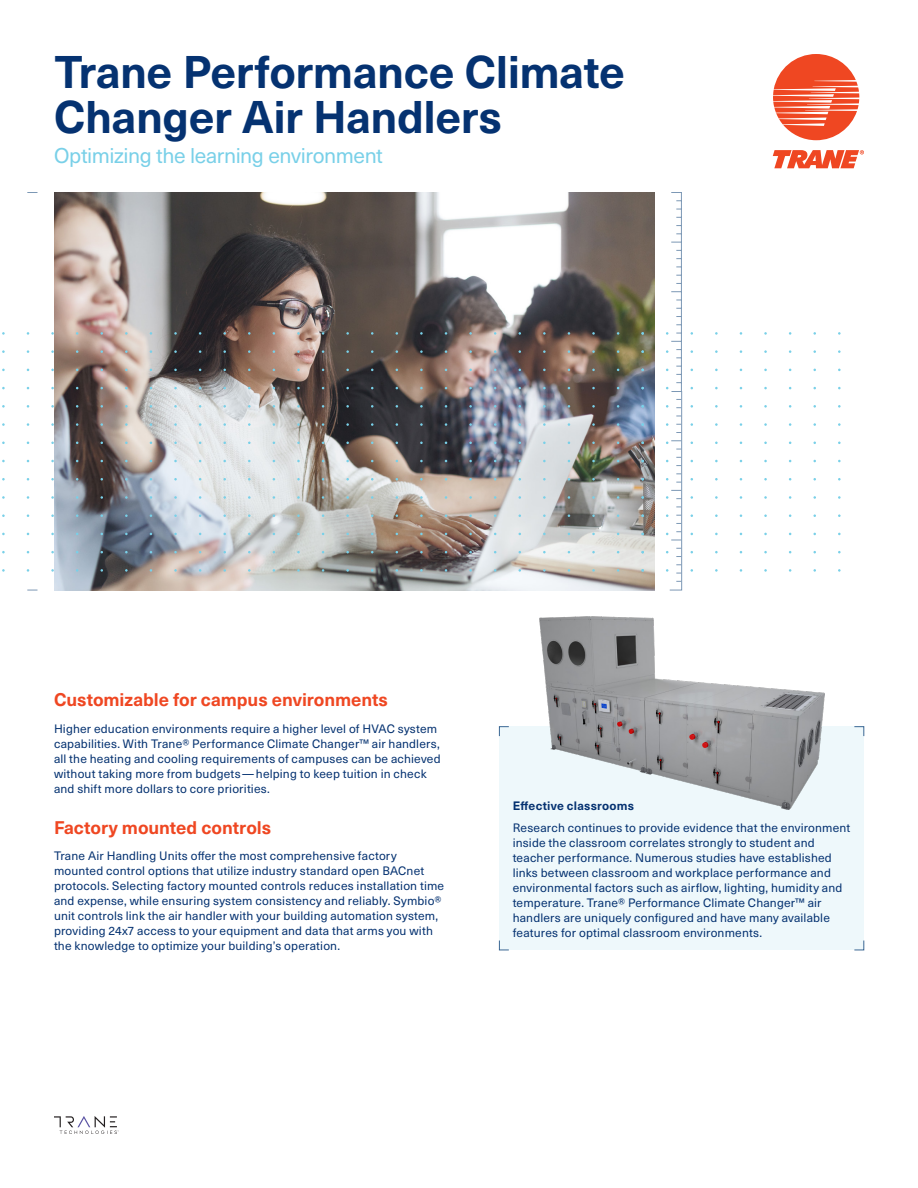
<style>
.page{position:relative;width:918px;height:1188px;background:#fff}
.page>*{position:absolute;margin:0;border:0;box-sizing:border-box;transform-origin:0 0}
.Main_Heading_v1{font:700 45px "Neue Haas Unica W1 G";letter-spacing:-.01em;color:#053271}
.Main_Sub-Heading_v1{font:21px "Neue Haas Unica W1 G";letter-spacing:-.02em;color:#79d0e8}
.Red_Headers{font:700 18px "Neue Haas Unica W1 G";letter-spacing:-.005em;color:#ef4722}
.Body_Copy_-_8pt{font:12px/15px "Neue Haas Unica W1 G";letter-spacing:.015em;color:#053271}
.t1{font:700 12px "Neue Haas Unica W1 G";letter-spacing:.02em;color:#053271}
</style>
<div class="page">
<img style="left:54px;top:192px;width:601px;height:398px">
<svg style="left:666px;top:192px;width:16px;height:399px"></svg>
<div style="left:499px;top:726px;width:365px;height:224px;background:#eef8fb"></div>
<svg style="left:499px;top:940px;width:10px;height:10px"></svg>
<svg style="left:854px;top:940px;width:10px;height:10px"></svg>
<svg style="left:854px;top:726px;width:10px;height:10px"></svg>
<svg style="left:499px;top:726px;width:10px;height:10px"></svg>
<img style="left:539px;top:617px;width:285px;height:192px">
<svg style="left:54px;top:1116px;width:65px;height:18px"></svg>
<svg style="left:773px;top:150px;width:91px;height:18px"></svg>
<svg style="left:773px;top:54px;width:86px;height:86px"></svg>
<p class="Main_Heading_v1" style="left:55px;top:38px;width:572px">Trane Performance Climate</p>
<p class="Main_Heading_v1" style="left:54px;top:83px;width:449px">Changer Air Handlers</p>
<p class="Main_Sub-Heading_v1" style="left:54px;top:140px;width:330px">Optimizing the learning environment</p>
<p class="Red_Headers" style="left:54px;top:686px;width:336px">Customizable for campus environments</p>
<p class="Body_Copy_-_8pt" style="left:54px;top:720px;width:388px">Higher education environments require a higher level of HVAC system capabilities. With Trane® Performance Climate Changer™ air handlers, all the heating and cooling requirements of campuses can be achieved without taking more from budgets—helping to keep tuition in check and shift more dollars to core priorities.</p>
<p class="Red_Headers" style="left:54px;top:813px;width:219px">Factory mounted controls</p>
<p class="Body_Copy_-_8pt" style="left:54px;top:848px;width:392px">Trane Air Handling Units offer the most comprehensive factory mounted control options that utilize industry standard open BACnet protocols. Selecting factory mounted controls reduces installation time and expense, while ensuring system consistency and reliably. Symbio® unit controls link the air handler with your building automation system, providing 24x7 access to your equipment and data that arms you with the knowledge to optimize your building’s operation.</p>
<p class="t1" style="left:513px;top:797px;width:123px">Effective classrooms</p>
<p class="Body_Copy_-_8pt" style="left:513px;top:819px;width:339px">Research continues to provide evidence that the environment inside the classroom correlates strongly to student and teacher performance. Numerous studies have established links between classroom and workplace performance and environmental factors such as airflow, lighting, humidity and temperature. Trane® Performance Climate Changer™ air handlers are uniquely configured and have many available features for optimal classroom environments.</p>
</div>
